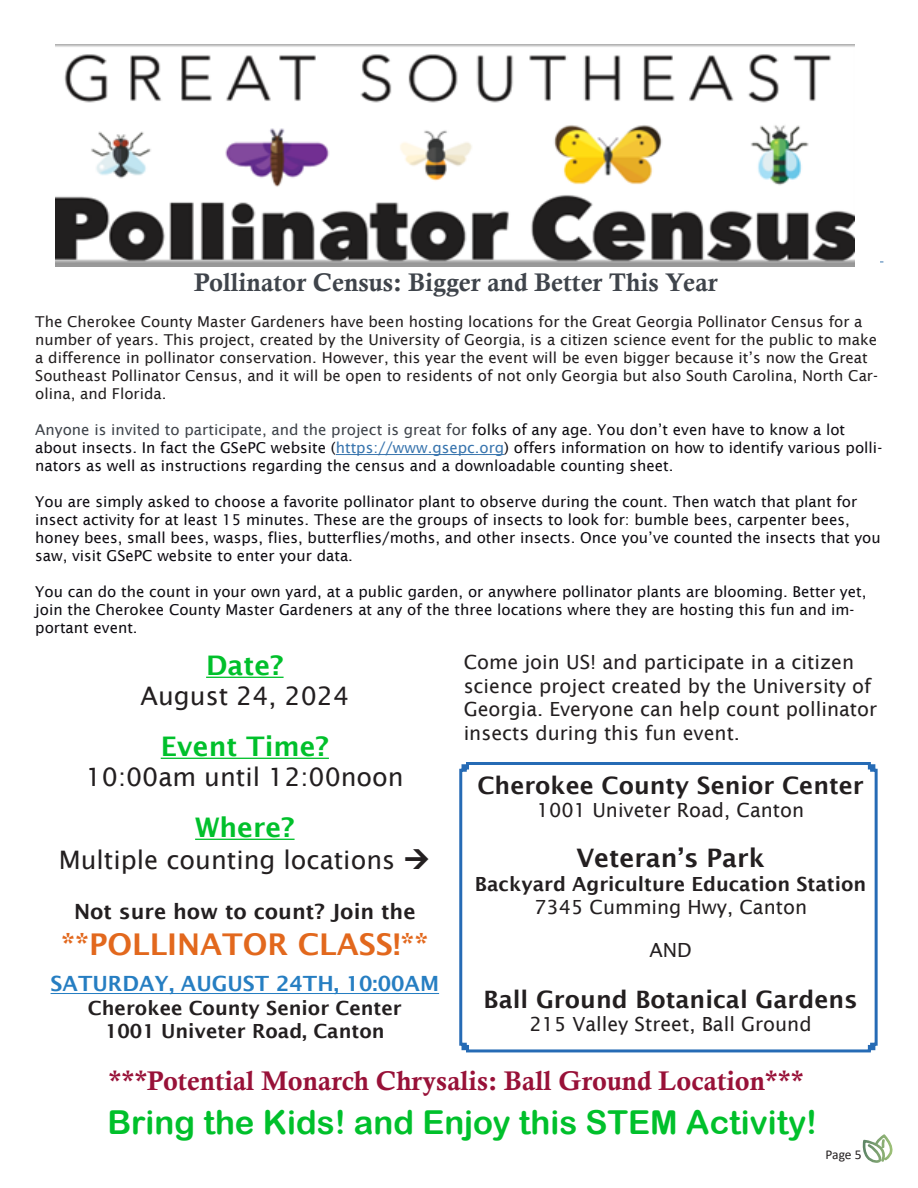
<style>
.page{position:relative;width:918px;height:1188px;background:#fff}
.page>*{position:absolute;margin:0;border:0;box-sizing:border-box;transform-origin:0 0}
.t1{font:33px "Arial Rounded MT Bold";color:#00c02b}
.t2{font:600 30px "Lucida Sans";color:#e2681d}
.t3{font:27px "Calis MT Bol";color:#981138}
.t4{font:600 27px "Lucida Sans";color:#00c02b}
.t5{font:25.5px "Lucida Sans";color:#231f20}
.t6{font:25.5px "Calis MT Bol";color:#3f444b}
.t7{font:600 25.5px "Lucida Sans";color:#231f20}
.t8{font:600 24px "Lucida Sans";color:#231f20}
.t9{font:600 21px "Lucida Sans";color:#267ec2}
.t10{font:600 21px "Lucida Sans";color:#231f20}
.t11{font:19.5px/23.4px "Lucida Sans";color:#231f20}
.t12{font:600 19.5px "Lucida Sans";color:#231f20}
.t13{font:15px/18px "Lucida Sans";color:#0e0c12}
.t14{font:15px/18px "Lucida Sans";color:#231f20}
.t15{font:13.5px "Calibri";color:#231f20}
.s1{color:#3f444b}
.s2{color:#3975ae}
</style>
<div class="page">
<hr style="left:336px;top:454px;width:168px;height:1px;background:#3975ae">
<img style="left:55px;top:45px;width:799px;height:221px">
<svg style="left:862px;top:1134px;width:31px;height:29px"></svg>
<hr style="left:206px;top:677px;width:78px;height:1px;background:#00c02b">
<hr style="left:161px;top:758px;width:168px;height:1px;background:#00c02b">
<hr style="left:195px;top:839px;width:100px;height:1px;background:#00c02b">
<hr style="left:51px;top:993px;width:388px;height:1px;background:#267ec2">
<svg style="left:459px;top:762px;width:419px;height:291px"></svg>
<p class="t6" style="left:194px;top:268px;width:525px">Pollinator Census: Bigger and Better This Year</p>
<p class="t14" style="left:35px;top:313px;width:844px">The Cherokee County Master Gardeners have been hosting locations for the Great Georgia Pollinator Census for a number of years. This project, created by the University of Georgia, is a citizen science event for the public to make a difference in pollinator conservation. However, this year the event will be even bigger because it’s now the Great Southeast Pollinator Census, and it will be open to residents of not only Georgia but also South Carolina, North Car&shy;olina, and Florida.</p>
<p class="t13" style="left:35px;top:421px;width:848px"><span class="s1">Anyone is invited to participate, and the project is great for</span> folks of any age. You don’t even have to know a lot about insects. In fact the GSePC website (<span class="s2">https://www.gsepc.org</span>) offers information on how to identify various polli&shy;nators as well as instructions regarding the census and a downloadable counting sheet.</p>
<p class="t13" style="left:35px;top:493px;width:847px">You are simply asked to choose a favorite pollinator plant to observe during the count. Then watch that plant for insect activity for at least 15 minutes. These are the groups of insects to look for: bumble bees, carpenter bees, honey bees, small bees, wasps, flies, butterflies/moths, and other insects. Once you’ve counted the insects that you saw, visit GSePC website to enter your data.</p>
<p class="t13" style="left:35px;top:583px;width:833px">You can do the count in your own yard, at a public garden, or anywhere pollinator plants are blooming. Better yet, join the Cherokee County Master Gardeners at any of the three locations where they are hosting this fun and im&shy;portant event.</p>
<p class="t11" style="left:464px;top:651px;width:392px">Come join US! and participate in a citizen</p>
<p class="t11" style="left:464px;top:674px;width:409px">science project created by the University of</p>
<p class="t11" style="left:464px;top:697px;width:415px">Georgia. Everyone can help count pollinator insects during this fun event.</p>
<p class="t8" style="left:477px;top:771px;width:388px">Cherokee County Senior Center</p>
<p class="t11" style="left:537px;top:798px;width:269px">1001 Univeter Road, Canton</p>
<p class="t7" style="left:576px;top:844px;width:190px">Veteran’s Park</p>
<p class="t12" style="left:475px;top:873px;width:393px">Backyard Agriculture Education Station</p>
<p class="t11" style="left:534px;top:895px;width:275px">7345 Cumming Hwy, Canton</p>
<p class="t11" style="left:649px;top:939px;width:44px">AND</p>
<p class="t8" style="left:484px;top:985px;width:376px">Ball Ground Botanical Gardens</p>
<p class="t11" style="left:530px;top:1012px;width:284px">215 Valley Street, Ball Ground</p>
<p class="t4" style="left:206px;top:650px;width:79px">Date?</p>
<p class="t5" style="left:141px;top:682px;width:210px">August 24, 2024</p>
<p class="t4" style="left:161px;top:731px;width:170px">Event Time?</p>
<p class="t5" style="left:86px;top:763px;width:319px">10:00am until 12:00noon</p>
<p class="t4" style="left:195px;top:812px;width:101px">Where?</p>
<p class="t5" style="left:59px;top:845px;width:338px">Multiple counting locations</p>
<p class="t10" style="left:74px;top:900px;width:343px">Not sure how to count? Join the</p>
<p class="t2" style="left:61px;top:928px;width:369px">**POLLINATOR CLASS!**</p>
<p class="t9" style="left:51px;top:972px;width:390px">SATURDAY, AUGUST 24TH, 10:00AM</p>
<p class="t12" style="left:88px;top:997px;width:315px">Cherokee County Senior Center</p>
<p class="t12" style="left:105px;top:1020px;width:281px">1001 Univeter Road, Canton</p>
<p class="t3" style="left:109px;top:1065px;width:697px">***Potential Monarch Chrysalis: Ball Ground Location***</p>
<p class="t1" style="left:107px;top:1103px;width:711px">Bring the Kids! and Enjoy this STEM Activity!</p>
<p class="t15" style="left:826px;top:1145px;width:38px">Page 5</p>
</div>
